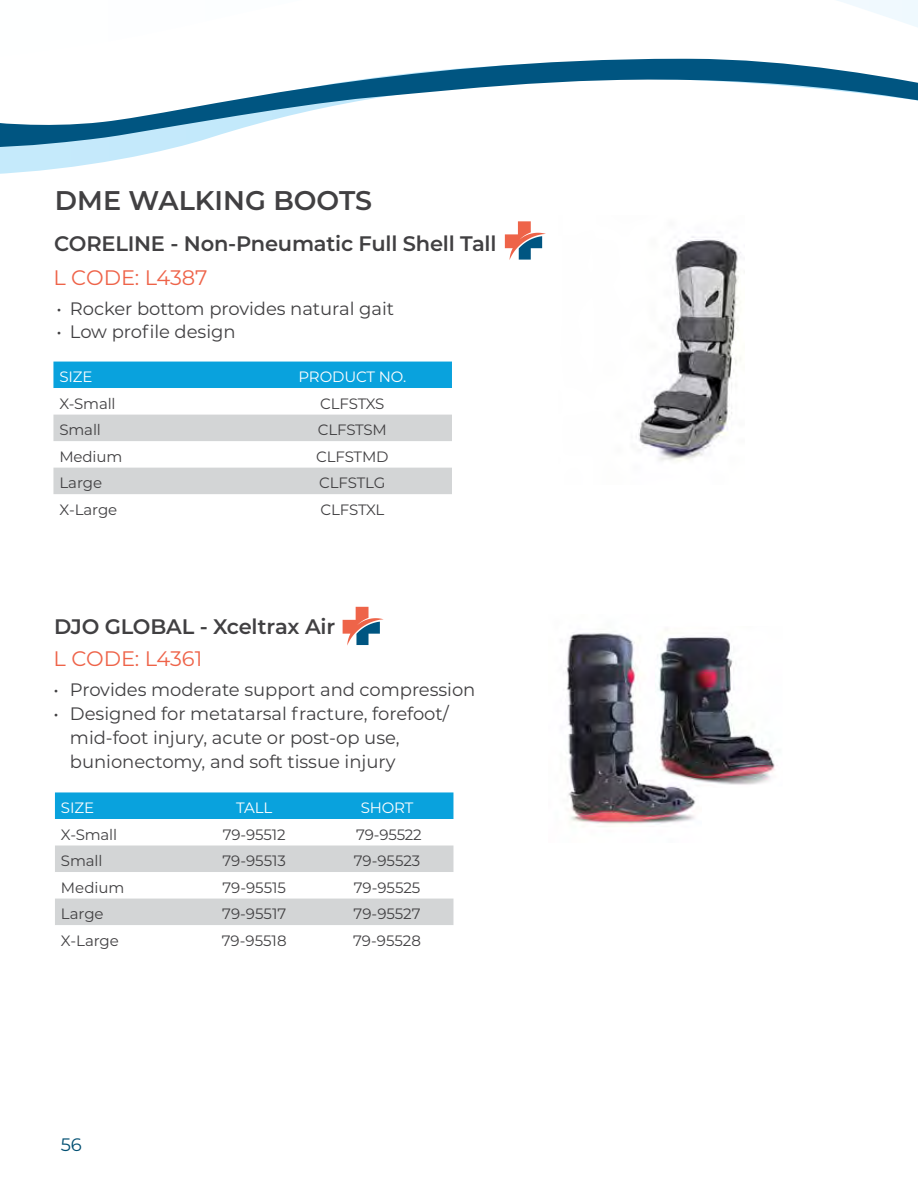
<style>
.page{position:relative;width:918px;height:1188px;background:#fff}
.page>*{position:absolute;margin:0;border:0;box-sizing:border-box;transform-origin:0 0}
.t1{font:600 27px "Montserrat";color:#414042}
.t2{font:600 21px "Montserrat";letter-spacing:-.01em;color:#414042}
.t3{font:21px "Montserrat";color:#ee6349}
.t4{font:18px/24px "Montserrat";letter-spacing:-.005em;color:#414042}
.t5{font:18px "Montserrat";color:#004f72}
.t6{font:15px "Montserrat";letter-spacing:-.01em;color:#414042}
.t7{font:15px "Montserrat";letter-spacing:-.01em;color:#fff}
</style>
<div class="page">
<svg style="left:650px;top:0;width:268px;height:59px"></svg>
<svg style="left:0;top:59px;width:918px;height:115px"></svg>
<img style="left:565px;top:633px;width:131px;height:191px">
<div style="left:55px;top:792px;width:398px;height:27px;background:#09a2dd"></div>
<svg style="left:55px;top:846px;width:398px;height:79px"></svg>
<svg style="left:343px;top:607px;width:41px;height:39px"></svg>
<img style="left:655px;top:633px;width:120px;height:155px">
<img style="left:638px;top:236px;width:103px;height:225px">
<svg style="left:505px;top:221px;width:41px;height:39px"></svg>
<svg style="left:53px;top:362px;width:399px;height:79px"></svg>
<div style="left:53px;top:468px;width:399px;height:26px;background:#d3d5d6"></div>
<h1 class="t1" style="left:55px;top:181px;width:319px">DME WALKING BOOTS</h1>
<p class="t2" style="left:54px;top:229px;width:444px">CORELINE - Non-Pneumatic Full Shell Tall</p>
<p class="t3" style="left:53px;top:263px;width:156px">L CODE: L4387</p>
<p class="t4" style="left:56px;top:295px;width:339px">• Rocker bottom provides natural gait</p>
<p class="t4" style="left:56px;top:319px;width:181px">• Low profile design</p>
<p class="t7" style="left:59px;top:366px;width:35px">SIZE</p>
<p class="t7" style="left:299px;top:366px;width:109px">PRODUCT NO.</p>
<p class="t6" style="left:59px;top:393px;width:58px">X-Small</p>
<p class="t6" style="left:320px;top:393px;width:66px">CLFSTXS</p>
<p class="t6" style="left:59px;top:419px;width:43px">Small</p>
<p class="t6" style="left:318px;top:419px;width:71px">CLFSTSM</p>
<p class="t6" style="left:59px;top:446px;width:64px">Medium</p>
<p class="t6" style="left:316px;top:446px;width:74px">CLFSTMD</p>
<p class="t6" style="left:59px;top:473px;width:44px">Large</p>
<p class="t6" style="left:319px;top:473px;width:68px">CLFSTLG</p>
<p class="t6" style="left:59px;top:499px;width:59px">X-Large</p>
<p class="t6" style="left:321px;top:499px;width:65px">CLFSTXL</p>
<p class="t2" style="left:54px;top:612px;width:283px">DJO GLOBAL - Xceltrax Air</p>
<p class="t3" style="left:53px;top:645px;width:150px">L CODE: L4361</p>
<p class="t4" style="left:53px;top:677px;width:423px">• Provides moderate support and compression</p>
<p class="t4" style="left:70px;top:701px;width:380px;text-indent:-17px">• Designed for metatarsal fracture, forefoot/ mid-foot injury, acute or post-op use, bunionectomy, and soft tissue injury</p>
<p class="t7" style="left:61px;top:797px;width:35px">SIZE</p>
<p class="t7" style="left:236px;top:797px;width:38px">TALL</p>
<p class="t7" style="left:361px;top:797px;width:54px">SHORT</p>
<p class="t6" style="left:61px;top:824px;width:58px">X-Small</p>
<p class="t6" style="left:223px;top:824px;width:64px">79-95512</p>
<p class="t6" style="left:356px;top:824px;width:67px">79-95522</p>
<p class="t6" style="left:61px;top:850px;width:43px">Small</p>
<p class="t6" style="left:222px;top:850px;width:65px">79-95513</p>
<p class="t6" style="left:354px;top:850px;width:68px">79-95523</p>
<p class="t6" style="left:61px;top:877px;width:65px">Medium</p>
<p class="t6" style="left:222px;top:877px;width:65px">79-95515</p>
<p class="t6" style="left:354px;top:877px;width:68px">79-95525</p>
<p class="t6" style="left:61px;top:903px;width:44px">Large</p>
<p class="t6" style="left:222px;top:903px;width:66px">79-95517</p>
<p class="t6" style="left:354px;top:903px;width:69px">79-95527</p>
<p class="t6" style="left:61px;top:930px;width:59px">X-Large</p>
<p class="t6" style="left:222px;top:930px;width:66px">79-95518</p>
<p class="t6" style="left:353px;top:930px;width:69px">79-95528</p>
<p class="t5" style="left:61px;top:1132px;width:23px">56</p>
</div>
